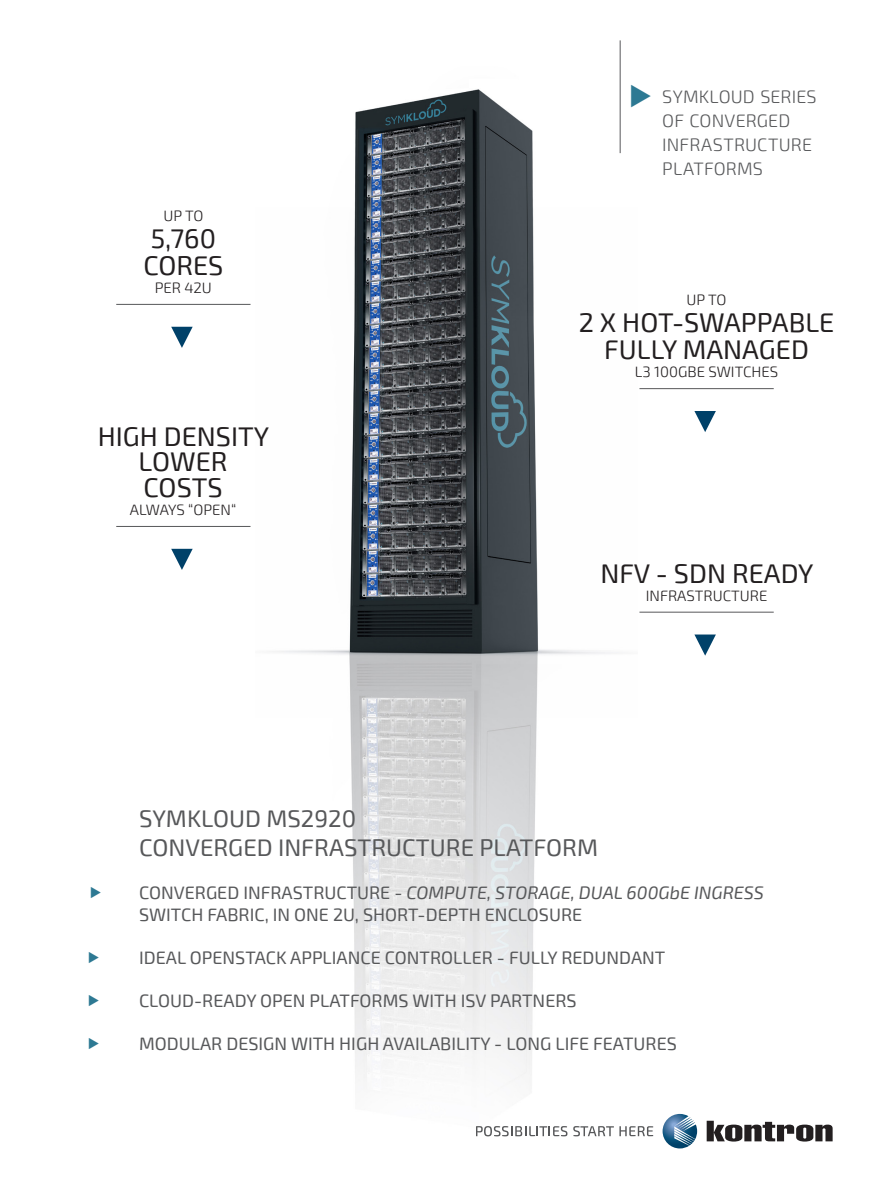
<style>
.page{position:relative;width:893px;height:1191px;background:#fff}
.page>*{position:absolute;margin:0;border:0;box-sizing:border-box;transform-origin:0 0}
.t1{font:27px/25.5px "Exo 2";color:#231f20;text-align:center}
.t2{font:24px/28.8px "Exo 2";color:#57585a}
.t3{font:18px/21.6px "Exo 2";color:#57585a}
.t4{font:300 18px/24px "Exo 2";letter-spacing:.005em;color:#57585a}
.t5{font:300 15px "Exo 2";color:#231f20}
.s1{font-style:italic}
</style>
<div class="page">
<img style="left:272px;top:67px;width:364px;height:1070px">
<svg style="left:663px;top:1113px;width:34px;height:35px"></svg>
<svg style="left:707px;top:1120px;width:126px;height:21px"></svg>
<svg style="left:476px;top:1126px;width:91px;height:10px"></svg>
<svg style="left:573px;top:1126px;width:80px;height:10px"></svg>
<hr style="left:620px;top:40px;width:1px;height:113px;background:#57585a">
<svg style="left:171px;top:327px;width:22px;height:21px"></svg>
<hr style="left:116px;top:304px;width:134px;height:1px;background:#57585a">
<svg style="left:694px;top:411px;width:22px;height:21px"></svg>
<hr style="left:639px;top:388px;width:135px;height:1px;background:#57585a">
<svg style="left:171px;top:549px;width:22px;height:21px"></svg>
<hr style="left:116px;top:526px;width:134px;height:1px;background:#57585a">
<svg style="left:694px;top:634px;width:22px;height:21px"></svg>
<hr style="left:639px;top:612px;width:135px;height:1px;background:#57585a">
<svg style="left:631px;top:85px;width:5px;height:23px"></svg>
<p class="t5" style="left:163px;top:207px;width:41px">UP TO</p>
<p class="t1" style="left:151px;top:226px;width:67px">5,760</p>
<p class="t1" style="left:143px;top:253px;width:82px">CORES</p>
<p class="t5" style="left:155px;top:279px;width:59px">PER 42U</p>
<p class="t1" style="left:98px;top:424px;width:173px">HIGH DENSITY<br>LOWER</p>
<p class="t1" style="left:144px;top:475px;width:81px">COSTS</p>
<p class="t5" style="left:130px;top:501px;width:108px">ALWAYS “OPEN“</p>
<p class="t4" style="left:662px;top:85px;width:156px">SYMKLOUD SERIES<br>OF CONVERGED<br>INFRASTRUCTURE<br>PLATFORMS</p>
<p class="t5" style="left:687px;top:291px;width:41px">UP TO</p>
<p class="t1" style="left:579px;top:310px;width:257px">2 X HOT-SWAPPABLE</p>
<p class="t1" style="left:604px;top:337px;width:206px">FULLY MANAGED</p>
<p class="t5" style="left:635px;top:363px;width:145px">L3 100GBE SWITCHES</p>
<p class="t1" style="left:600px;top:561px;width:215px">NFV - SDN READY</p>
<p class="t5" style="left:646px;top:587px;width:123px">INFRASTRUCTURE</p>
<p class="t2" style="left:139px;top:804px;width:461px">SYMKLOUD MS2920<br>CONVERGED INFRASTRUCTURE PLATFORM</p>
<p class="t3" style="left:139px;top:882px;width:626px">CONVERGED INFRASTRUCTURE - <span class="s1">COMPUTE, STORAGE, DUAL 600GbE INGRESS<br></span>SWITCH FABRIC, IN ONE 2U, SHORT-DEPTH ENCLOSURE</p>
<p class="t3" style="left:139px;top:947px;width:528px">IDEAL OPENSTACK APPLIANCE CONTROLLER - FULLY REDUNDANT</p>
<p class="t3" style="left:139px;top:990px;width:439px">CLOUD-READY OPEN PLATFORMS WITH ISV PARTNERS</p>
<p class="t3" style="left:139px;top:1033px;width:539px">MODULAR DESIGN WITH HIGH AVAILABILITY - LONG LIFE FEATURES</p>
</div>
